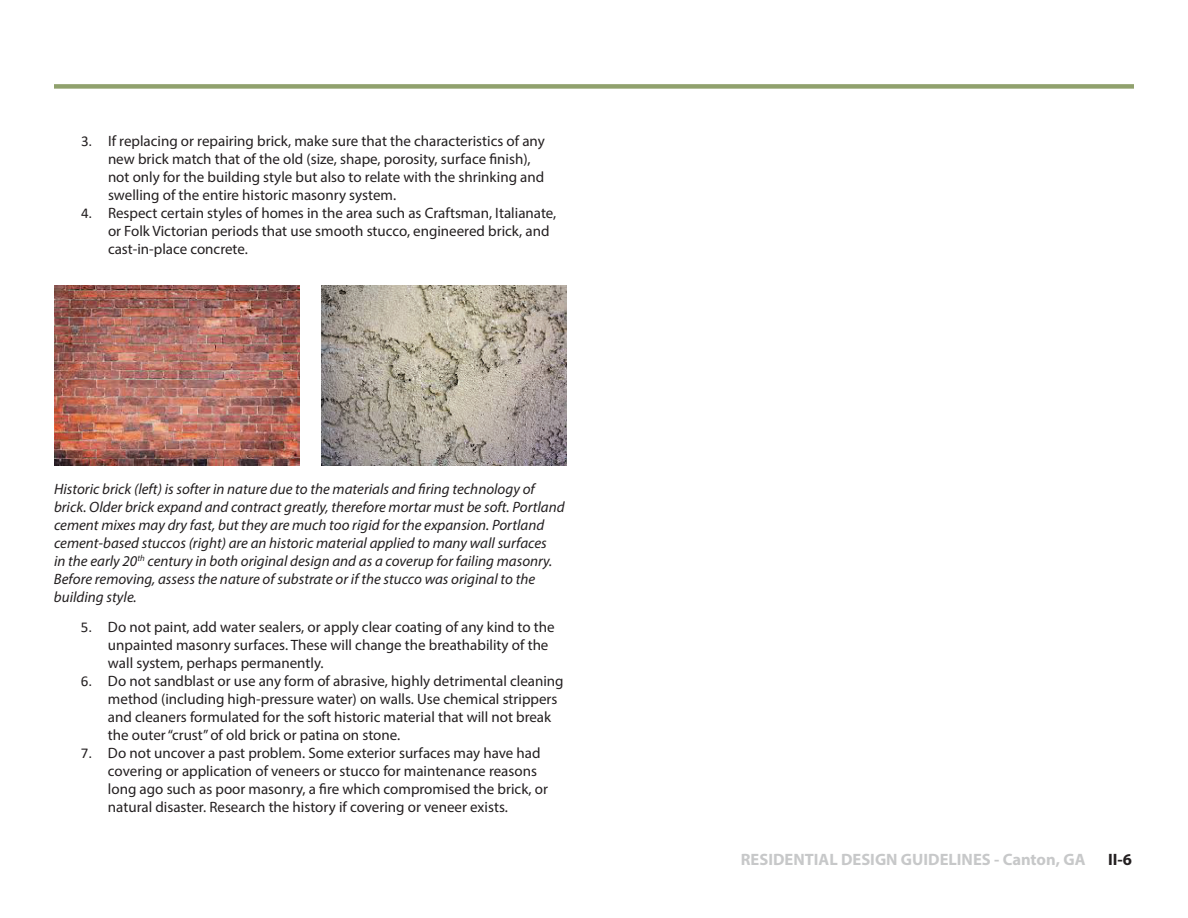
<style>
.page{position:relative;width:1188px;height:918px;background:#fff}
.page>*{position:absolute;margin:0;border:0;box-sizing:border-box;transform-origin:0 0}
.t1{font:700 16.5px "Myriad Pro";color:#c7c8c9}
.t2{font:700 16.5px "Myriad Pro";color:#231f20}
.t3{font:15px/18px "Myriad Pro";color:#231f20}
.t4{font:italic 15px/18px "Myriad Pro";color:#231f20}
.s1{font-family:"Calibri"}
</style>
<div class="page">
<div style="left:54px;top:84px;width:1080px;height:5px;background:#90a16d"></div>
<img style="left:54px;top:285px;width:245px;height:180px">
<img style="left:322px;top:285px;width:245px;height:180px">
<p class="t3" style="left:108px;top:132px;width:438px;text-indent:-27px"><span class="s1">3.</span> If replacing or repairing brick, make sure that the characteristics of any new brick match that of the old (size, shape, porosity, surface finish), not only for the building style but also to relate with the shrinking and swelling of the entire historic masonry system.</p>
<p class="t3" style="left:108px;top:204px;width:450px;text-indent:-27px"><span class="s1">4.</span> Respect certain styles of homes in the area such as Craftsman, Italianate, or Folk Victorian periods that use smooth stucco, engineered brick, and cast-in-place concrete.</p>
<p class="t4" style="left:54px;top:480px;width:512px">Historic brick (left) is softer in nature due to the materials and firing technology of brick. Older brick expand and contract greatly, therefore mortar must be soft. Portland cement mixes may dry fast, but they are much too rigid for the expansion. Portland cement-based stuccos (right) are an historic material applied to many wall surfaces<br>in the early 20<sup>th</sup> century in both original design and as a coverup for failing masonry.<br>Before removing, assess the nature of substrate or if the stucco was original to the building style.</p>
<p class="t3" style="left:108px;top:618px;width:448px;text-indent:-27px"><span class="s1">5.</span> Do not paint, add water sealers, or apply clear coating of any kind to the unpainted masonry surfaces. These will change the breathability of the wall system, perhaps permanently.</p>
<p class="t3" style="left:108px;top:672px;width:457px;text-indent:-27px"><span class="s1">6.</span> Do not sandblast or use any form of abrasive, highly detrimental cleaning method (including high-pressure water) on walls. Use chemical strippers and cleaners formulated for the soft historic material that will not break the outer “crust” of old brick or patina on stone.</p>
<p class="t3" style="left:108px;top:744px;width:442px;text-indent:-27px"><span class="s1">7.</span> Do not uncover a past problem. Some exterior surfaces may have had covering or application of veneers or stucco for maintenance reasons long ago such as poor masonry, a fire which compromised the brick, or natural disaster. Research the history if covering or veneer exists.</p>
<p class="t1" style="left:741px;top:849px;width:346px">RESIDENTIAL DESIGN GUIDELINES - Canton, GA</p>
<p class="t2" style="left:1108px;top:849px;width:25px">II-6</p>
</div>
